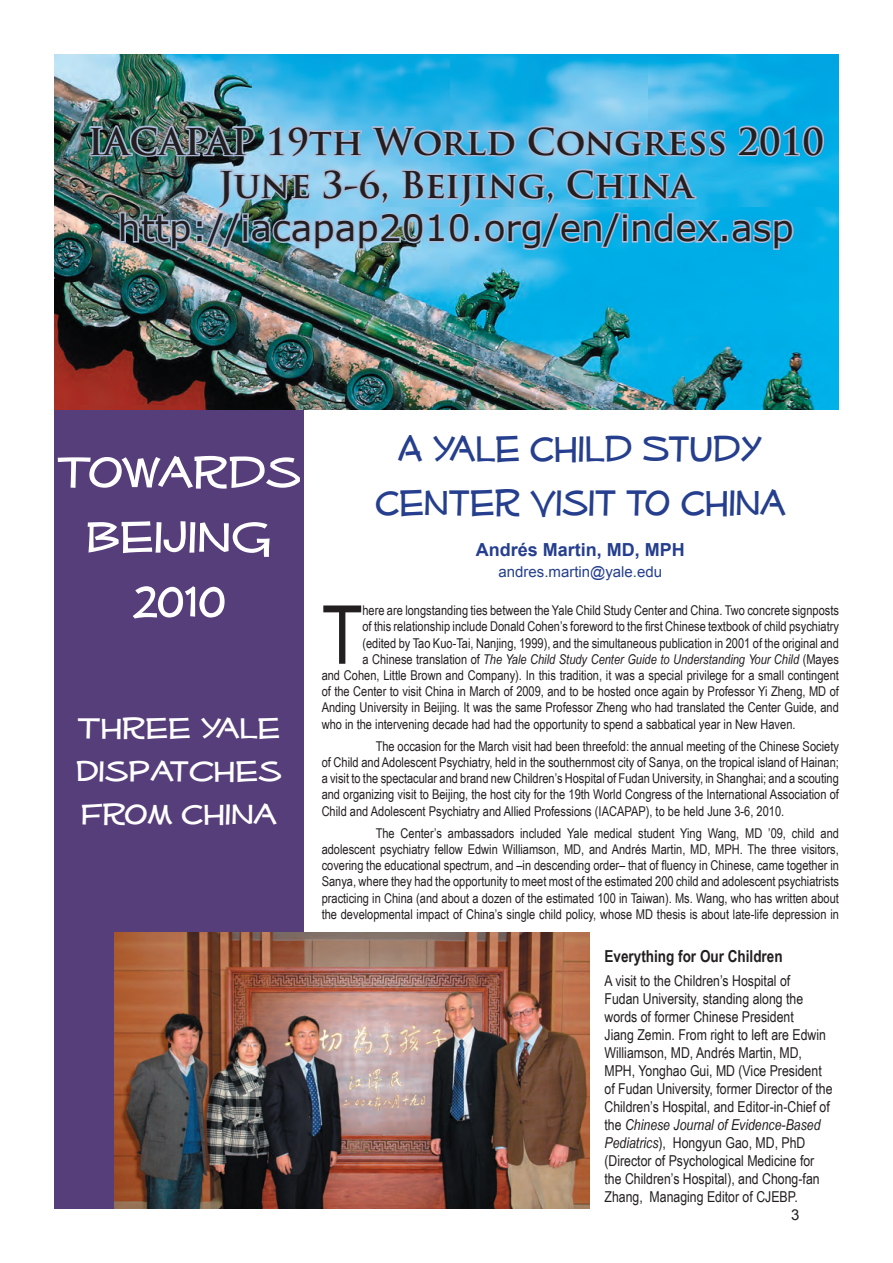
<style>
.page{position:relative;width:893px;height:1263px;background:#fff}
.page>*{position:absolute;margin:0;border:0;box-sizing:border-box;transform-origin:0 0}
.t1{font:81.45px "Arial Narrow";color:#231f20}
.t2{font:54px/64.8px "Mufferaw";color:#fff;text-align:center;scale:1.14 1}
.t3{font:45px/54px "Mufferaw";color:#253f8e;text-align:center}
.t4{font:700 36px/43.2px "Trajan Pro";color:#231f20;text-align:center}
.t5{font:36px/43.2px "Mufferaw";color:#fff;text-align:justify;scale:1.14 1}
.t6{font:700 18px "Arial";color:#253f8e}
.t7{font:700 16.5px "Arial Narrow";color:#231f20}
.t8{font:15px/18px "Arial Narrow";color:#231f20}
.t9{font:15px "Arial";color:#253f8e}
.t10{font:15px "Arial";color:#231f20}
.t11{font:13.5px/16.2px "Arial Narrow";color:#231f20;text-align:justify}
.t12{font:italic 13.5px "Arial Narrow";color:#231f20}
.s1{font-family:"Verdana";font-weight:400}
.s2{font-style:normal}
.s3{font-style:italic}
</style>
<div class="page">
<div style="left:54px;top:410px;width:250px;height:799px;background:#563e7a"></div>
<img style="left:54px;top:54px;width:785px;height:355px">
<img style="left:88px;top:54px;width:737px;height:351px">
<img style="left:115px;top:932px;width:474px;height:277px">
<p class="t4" style="left:88px;top:120px;width:738px">IACAPAP 19th World Congress 2010<br>June 3-6, Beijing, China <span class="s1">http://iacapap2010.org/en/index.asp</span></p>
<p class="t2" style="left:57px;top:439px;width:215px">TOWARDS<br>BEIJING<br>2010</p>
<p class="t5" style="left:76px;top:706px;width:182px">THREE YALE DISPATCHES FROM CHINA</p>
<p class="t3" style="left:375px;top:421px;width:412px">A YALE CHILD STUDY<br>CENTER VISIT TO CHINA</p>
<p class="t6" style="left:476px;top:538px;width:211px">Andrés Martin, MD, MPH</p>
<p class="t9" style="left:498px;top:562px;width:165px">andres.martin@yale.edu</p>
<p class="t1" style="left:322px;top:575px;width:42px">T</p>
<p class="t11" style="left:362px;top:602px;width:478px">here are longstanding ties between the Yale Child Study Center and China. Two concrete signposts</p>
<p class="t11" style="left:362px;top:618px;width:478px">of this relationship include Donald Cohen’s foreword to the first Chinese textbook of child psychiatry</p>
<p class="t11" style="left:362px;top:634px;width:478px">(edited by Tao Kuo-Tai, Nanjing, 1999), and the simultaneous publication in 2001 of the original and</p>
<p class="t12" style="left:362px;top:650px;width:478px"><span class="s2">a Chinese translation of</span> The Yale Child Study Center Guide to Understanding Your Child <span class="s2">(Mayes</span></p>
<p class="t11" style="left:322px;top:667px;width:519px">and Cohen, Little Brown and Company). In this tradition, it was a special privilege for a small contingent</p>
<p class="t11" style="left:322px;top:683px;width:519px">of the Center to visit China in March of 2009, and to be hosted once again by Professor Yi Zheng, MD of</p>
<p class="t11" style="left:322px;top:699px;width:519px">Anding University in Beijing. It was the same Professor Zheng who had translated the Center Guide, and</p>
<p class="t11" style="left:322px;top:715px;width:475px">who in the intervening decade had had the opportunity to spend a sabbatical year in New Haven.</p>
<p class="t11" style="left:322px;top:737px;width:519px;text-indent:54px">The occasion for the March visit had been threefold: the annual meeting of the Chinese Society of Child and Adolescent Psychiatry, held in the southernmost city of Sanya, on the tropical island of Hainan; a visit to the spectacular and brand new Children’s Hospital of Fudan University, in Shanghai; and a scouting and organizing visit to Beijing, the host city for the 19th World Congress of the International Association of Child and Adolescent Psychiatry and Allied Professions (IACAPAP), to be held June 3-6, 2010.</p>
<p class="t11" style="left:322px;top:824px;width:519px;text-indent:54px">The Center’s ambassadors included Yale medical student Ying Wang, MD ’09, child and adolescent psychiatry fellow Edwin Williamson, MD, and Andrés Martin, MD, MPH. The three visitors, covering the educational spectrum, and –in descending order– that of fluency in Chinese, came together in Sanya, where they had the opportunity to meet most of the estimated 200 child and adolescent psychiatrists practicing in China (and about a dozen of the estimated 100 in Taiwan). Ms. Wang, who has written about the developmental impact of China’s single child policy, whose MD thesis is about late-life depression in</p>
<p class="t7" style="left:604px;top:943px;width:180px">Everything for Our Children</p>
<p class="t8" style="left:604px;top:971px;width:230px">A visit to the Children’s Hospital of<br>Fudan University, standing along the words of former Chinese President<br>Jiang Zemin. From right to left are Edwin Williamson, MD, Andrés Martin, MD, MPH, Yonghao Gui, MD (Vice President of Fudan University, former Director of the Children’s Hospital, and Editor-in-Chief of the <span class="s3">Chinese Journal of Evidence-Based Pediatrics</span>), Hongyun Gao, MD, PhD (Director of Psychological Medicine for the Children’s Hospital), and Chong-fan Zhang, Managing Editor of CJEBP.</p>
<p class="t10" style="left:791px;top:1205px;width:10px">3</p>
</div>
